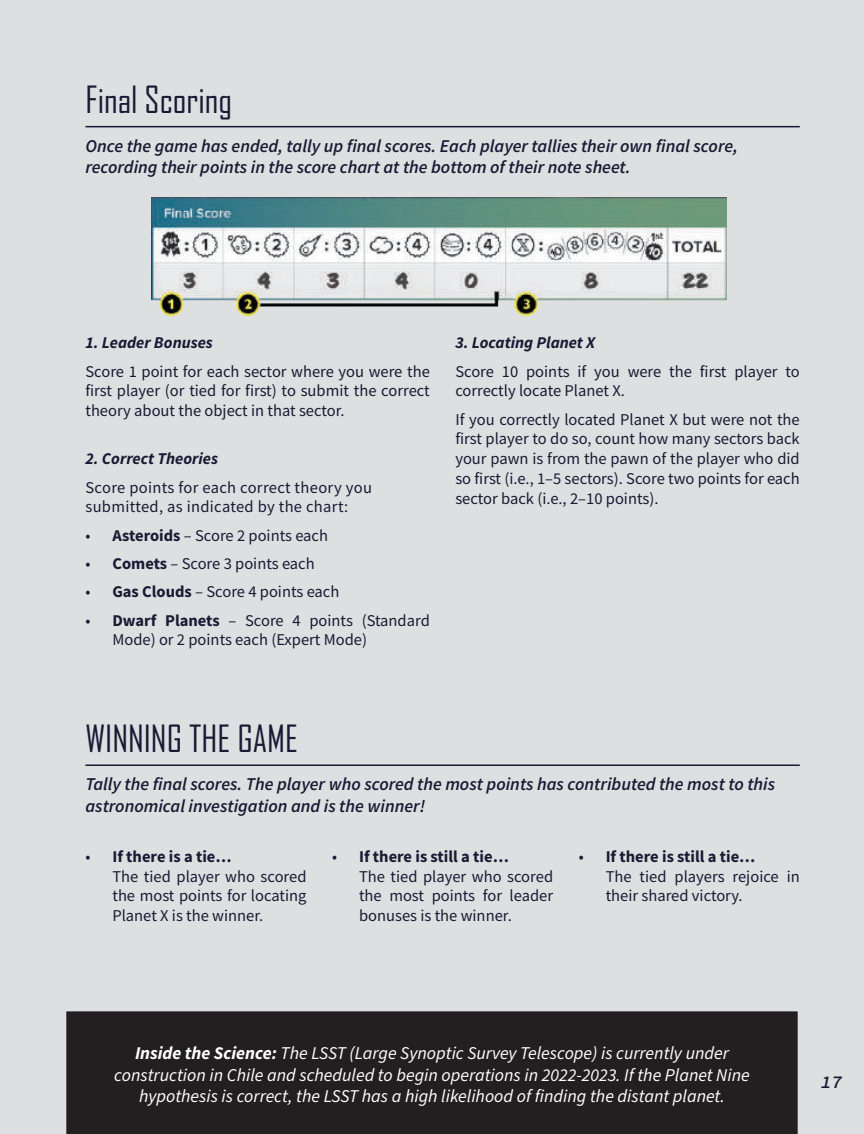
<style>
.page{position:relative;width:864px;height:1134px;background:#dedfe1}
.page>*{position:absolute;margin:0;border:0;box-sizing:border-box;transform-origin:0 0}
.t1{font:36px "Agency FB";color:#181b33}
.t2{font:italic 600 18px/21.6px "Source Sans Pro";color:#181b33}
.t3{font:italic 18px/21.6px "Source Sans Pro";color:#fff;text-align:center}
.t4{font:italic 600 18px "Source Code Pro";color:#181b33}
.t5{font:16.5px/19.8px "Source Sans Pro";color:#181b33}
.t6{font:16.5px/19.8px "Source Sans Pro";letter-spacing:.02em;color:#181b33}
.t7{font:italic 700 16.5px "Source Sans Pro";color:#181b33}
.s1{font-weight:700}
</style>
<div class="page">
<hr style="left:85px;top:126px;width:715px;height:1px;background:#181b33">
<img style="left:152px;top:197px;width:574px;height:126px">
<hr style="left:85px;top:764px;width:715px;height:2px;background:#181b33">
<div style="left:66px;top:1011px;width:732px;height:123px;background:#231f20"></div>
<h1 class="t1" style="left:85px;top:79px;width:148px">Final Scoring</h1>
<p class="t2" style="left:85px;top:135px;width:654px">Once the game has ended, tally up final scores. Each player tallies their own final score, recording their points in the score chart at the bottom of their note sheet.</p>
<p class="t7" style="left:85px;top:332px;width:129px">1. Leader Bonuses</p>
<p class="t5" style="left:85px;top:361px;width:346px;text-align:justify">Score 1 point for each sector where you were the first player (or tied for first) to submit the correct theory about the object in that sector.</p>
<p class="t7" style="left:85px;top:448px;width:134px">2. Correct Theories</p>
<p class="t6" style="left:85px;top:477px;width:288px">Score points for each correct theory you submitted, as indicated by the chart:</p>
<p class="t5" style="left:85px;top:525px;width:244px">• <span class="s1">Asteroids</span> – Score 2 points each</p>
<p class="t5" style="left:85px;top:553px;width:231px">• <span class="s1">Comets</span> – Score 3 points each</p>
<p class="t5" style="left:85px;top:582px;width:256px">• <span class="s1">Gas Clouds</span> – Score 4 points each</p>
<p class="t5" style="left:112px;top:610px;width:319px;text-indent:-27px">• <span class="s1">Dwarf Planets</span> – Score 4 points (Standard<br>Mode) or 2 points each (Expert Mode)</p>
<p class="t7" style="left:455px;top:332px;width:141px">3. Locating Planet X</p>
<p class="t5" style="left:455px;top:361px;width:346px">Score 10 points if you were the first player to correctly locate Planet X.</p>
<p class="t5" style="left:455px;top:409px;width:346px;text-align:justify">If you correctly located Planet X but were not the first player to do so, count how many sectors back your pawn is from the pawn of the player who did so first (i.e., 1–5 sectors). Score two points for each sector back (i.e., 2–10 points).</p>
<h1 class="t1" style="left:85px;top:717px;width:214px">WINNING THE GAME</h1>
<p class="t2" style="left:85px;top:773px;width:691px">Tally the final scores. The player who scored the most points has contributed the most to this astronomical investigation and is the winner!</p>
<p class="t5" style="left:112px;top:846px;width:196px;text-indent:-27px">• <span class="s1">If there is a tie…<br></span>The tied player who scored the most points for locating<br>Planet X is the winner.</p>
<p class="t5" style="left:359px;top:846px;width:196px;text-indent:-27px">• <span class="s1">If there is still a tie…<br></span>The tied player who scored the most points for leader bonuses is the winner.</p>
<p class="t5" style="left:606px;top:846px;width:196px;text-indent:-27px">• <span class="s1">If there is still a tie…<br></span>The tied players rejoice in their shared victory.</p>
<p class="t3" style="left:114px;top:1043px;width:637px"><span class="s1">Inside the Science:</span> The LSST (Large Synoptic Survey Telescope) is currently under construction in Chile and scheduled to begin operations in 2022-2023. If the Planet Nine hypothesis is correct, the LSST has a high likelihood of finding the distant planet.</p>
<p class="t4" style="left:821px;top:1069px;width:23px">17</p>
</div>
